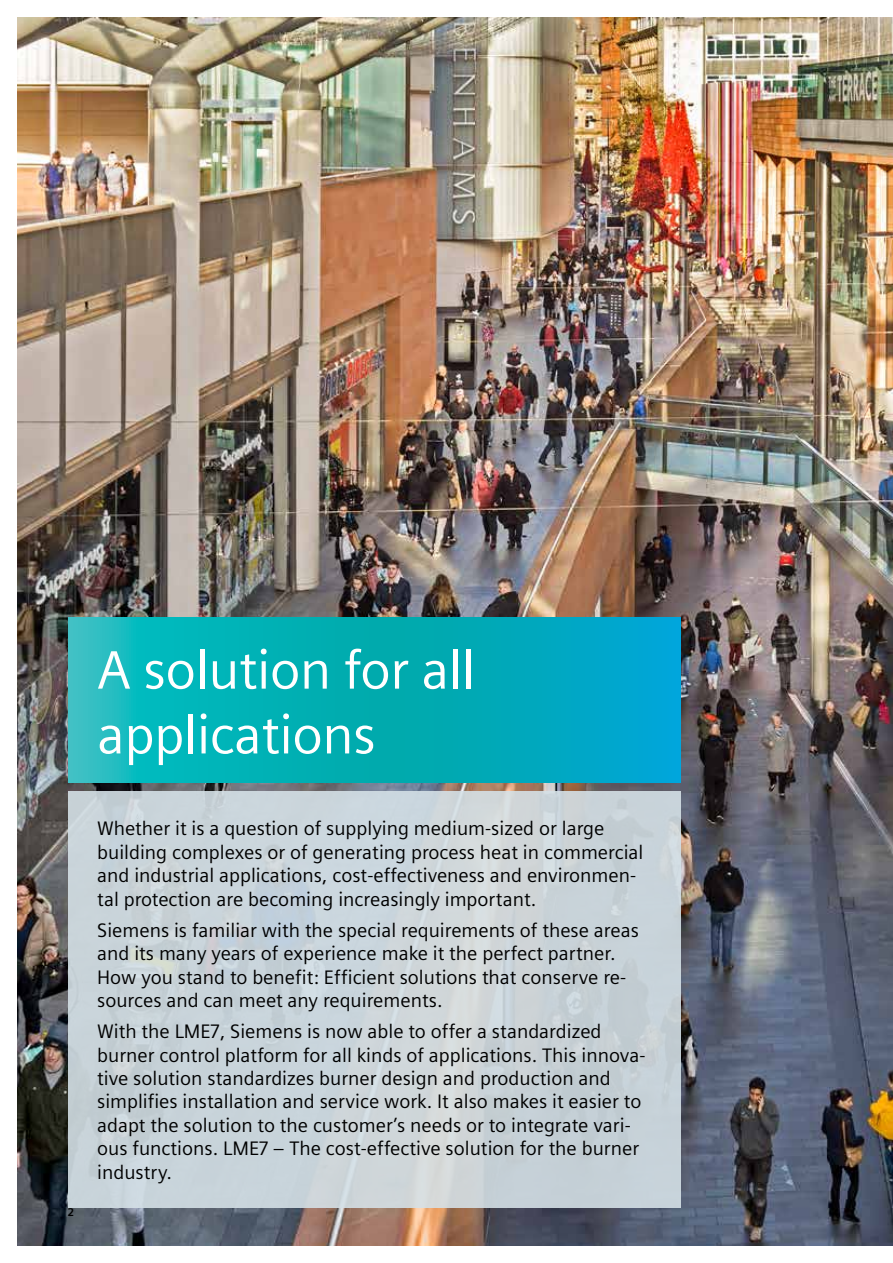
<style>
.page{position:relative;width:893px;height:1263px;background:#fff}
.page>*{position:absolute;margin:0;border:0;box-sizing:border-box;transform-origin:0 0}
.t1{font:54px/64.8px "Siemens Sans";letter-spacing:-.01em;color:#fff}
.t2{font:19.5px/23.4px "Siemens Sans";color:#000}
.t3{font:700 11.25px "Siemens Sans";color:#000}
</style>
<div class="page">
<img style="left:17px;top:17px;width:876px;height:1229px">
<svg style="left:68px;top:618px;width:613px;height:165px"></svg>
<div style="left:68px;top:791px;width:612px;height:417px;background:#c9d4d9"></div>
<p class="t3" style="left:68px;top:1206px;width:7px">2</p>
<h1 class="t1" style="left:97px;top:638px;width:379px">A solution for all applications</h1>
<p class="t2" style="left:97px;top:817px;width:548px">Whether it is a question of supplying medium-sized or large building complexes or of generating process heat in commercial and industrial applications, cost-effectiveness and environmen&shy;tal protection are becoming increasingly important.</p>
<p class="t2" style="left:97px;top:918px;width:543px">Siemens is familiar with the special requirements of these areas and its many years of experience make it the perfect partner.<br>How you stand to benefit: Efficient solutions that conserve re&shy;sources and can meet any requirements.</p>
<p class="t2" style="left:97px;top:1020px;width:550px">With the LME7, Siemens is now able to offer a standardized burner control platform for all kinds of applications. This innova&shy;tive solution standardizes burner design and production and simplifies installation and service work. It also makes it easier to adapt the solution to the customer’s needs or to integrate vari&shy;ous functions. LME7 – The cost-effective solution for the burner industry.</p>
</div>
